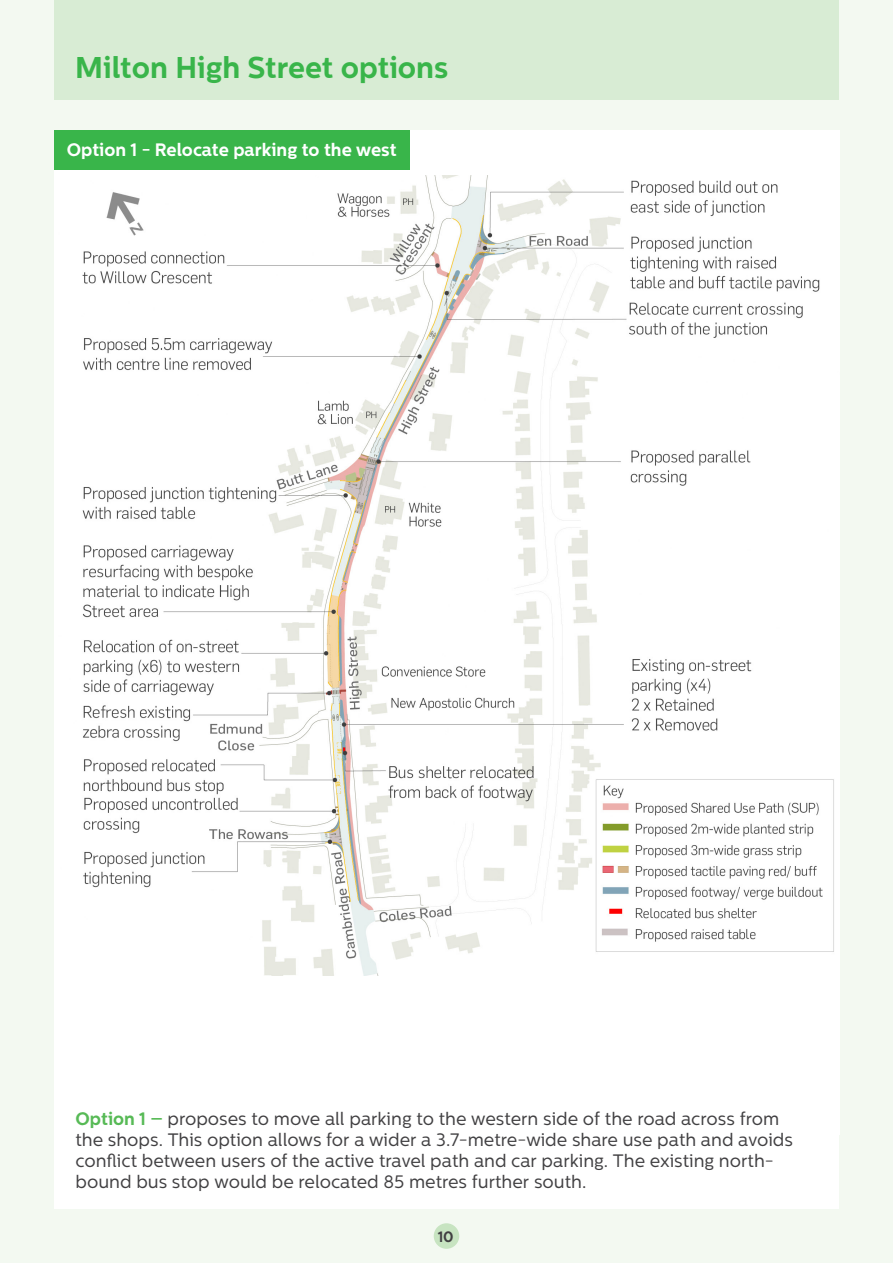
<style>
.page{position:relative;width:893px;height:1263px;background:#f3f9f1}
.page>*{position:absolute;margin:0;border:0;box-sizing:border-box;transform-origin:0 0}
.t1{font:700 30px "Centrale Sans";color:#39b54a}
.t2{font:18px/21px "Centrale Sans";color:#414042}
.t3{font:700 18px "Centrale Sans";color:#fff}
.t4{font:700 15px "Centrale Sans";color:#414042}
.s1{font-weight:700;color:#57ba56}
</style>
<div class="page">
<div style="left:54px;top:130px;width:786px;height:1004px;background:#fff"></div>
<img style="left:82px;top:176px;width:752px;height:799px">
<div style="left:434px;top:1223px;width:25px;height:26px;background:#c7e4c1;border-radius:50%"></div>
<div style="left:54px;top:1090px;width:785px;height:119px;background:#fff"></div>
<div style="left:54px;top:130px;width:355px;height:39px;background:#39b54a"></div>
<div style="left:54px;top:0;width:785px;height:99px;background:#d8ecd4"></div>
<h1 class="t1" style="left:75px;top:50px;width:375px">Milton High Street options</h1>
<p class="t3" style="left:67px;top:139px;width:331px">Option 1 - Relocate parking to the west</p>
<p class="t2" style="left:75px;top:1108px;width:719px"><span class="s1">Option 1 –</span> proposes to move all parking to the western side of the road across from the shops. This option allows for a wider a 3.7-metre-wide share use path and avoids conflict between users of the active travel path and car parking. The existing north&shy;bound bus stop would be relocated 85 metres further south.</p>
<p class="t4" style="left:438px;top:1227px;width:17px">10</p>
</div>
